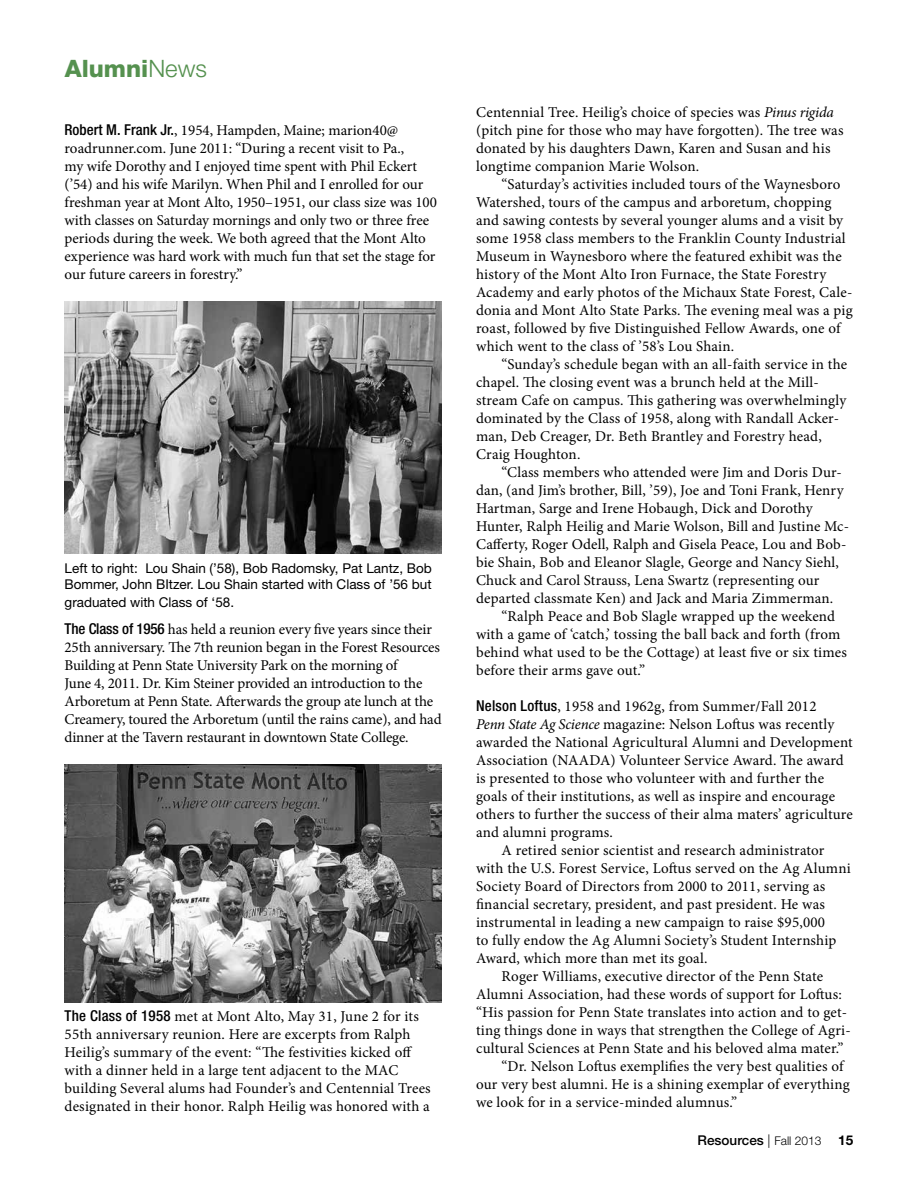
<style>
.page{position:relative;width:918px;height:1188px;background:#fff}
.page>*{position:absolute;margin:0;border:0;box-sizing:border-box;transform-origin:0 0}
.t1{font:800 24px "Helvetica Neue LT Std";color:#55914f}
.t2{font:15px/18px "Minion Pro";letter-spacing:.01em;color:#000}
.t3{font:15px/18px "Minion Pro";letter-spacing:-.01em;color:#000}
.t4{font:13.5px/16.2px "Helvetica Neue LT Std";color:#000}
.t5{font:500 13.5px "Helvetica Neue LT Std";color:#000}
.s1{font-weight:300}
.s2{font-family:"Helvetica Neue LT Std";font-weight:500;font-stretch:condensed}
.s3{font-style:italic}
.s4{font-weight:300;font-size:12px}
.s5{font-weight:700}
</style>
<div class="page">
<img style="left:65px;top:301px;width:376px;height:253px">
<img style="left:65px;top:765px;width:376px;height:237px">
<h1 class="t1" style="left:65px;top:55px;width:144px">Alumni<span class="s1">News</span></h1>
<p class="t2" style="left:65px;top:122px;width:374px"><span class="s2">Robert M. Frank Jr.</span>, 1954, Hampden, Maine; marion40@ roadrunner.com. June 2011: “During a recent visit to Pa.,<br>my wife Dorothy and I enjoyed time spent with Phil Eckert (’54) and his wife Marilyn. When Phil and I enrolled for our freshman year at Mont Alto, 1950–1951, our class size was 100 with classes on Saturday mornings and only two or three free periods during the week. We both agreed that the Mont Alto experience was hard work with much fun that set the stage for our future careers in forestry.”</p>
<p class="t4" style="left:65px;top:560px;width:369px">Left to right: Lou Shain (’58), Bob Radomsky, Pat Lantz, Bob<br>Bommer, John BItzer. Lou Shain started with Class of ’56 but</p>
<p class="t4" style="left:65px;top:594px;width:171px">graduated with Class of ‘58.</p>
<p class="t3" style="left:65px;top:620px;width:379px"><span class="s2">The Class of 1956</span> has held a reunion every five years since their 25th anniversary. The 7th reunion began in the Forest Resources Building at Penn State University Park on the morning of<br>June 4, 2011. Dr. Kim Steiner provided an introduction to the Arboretum at Penn State. Afterwards the group ate lunch at the Creamery, toured the Arboretum (until the rains came), and had dinner at the Tavern restaurant in downtown State College.</p>
<p class="t2" style="left:65px;top:1007px;width:368px"><span class="s2">The Class of 1958</span> met at Mont Alto, May 31, June 2 for its 55th anniversary reunion. Here are excerpts from Ralph Heilig’s summary of the event: “The festivities kicked off with a dinner held in a large tent adjacent to the MAC building Several alums had Founder’s and Centennial Trees designated in their honor. Ralph Heilig was honored with a</p>
<p class="t2" style="left:476px;top:104px;width:369px">Centennial Tree. Heilig’s choice of species was <span class="s3">Pinus rigida </span>(pitch pine for those who may have forgotten). The tree was donated by his daughters Dawn, Karen and Susan and his longtime companion Marie Wolson.</p>
<p class="t2" style="left:476px;top:176px;width:378px;text-indent:26px">“Saturday’s activities included tours of the Waynesboro Watershed, tours of the campus and arboretum, chopping and sawing contests by several younger alums and a visit by some 1958 class members to the Franklin County Industrial Museum in Waynesboro where the featured exhibit was the history of the Mont Alto Iron Furnace, the State Forestry Academy and early photos of the Michaux State Forest, Cale&shy;donia and Mont Alto State Parks. The evening meal was a pig roast, followed by five Distinguished Fellow Awards, one of which went to the class of ’58’s Lou Shain.</p>
<p class="t2" style="left:476px;top:356px;width:373px;text-indent:26px">“Sunday’s schedule began with an all-faith service in the chapel. The closing event was a brunch held at the Mill&shy;stream Cafe on campus. This gathering was overwhelmingly dominated by the Class of 1958, along with Randall Acker&shy;man, Deb Creager, Dr. Beth Brantley and Forestry head, Craig Houghton.</p>
<p class="t2" style="left:476px;top:464px;width:374px;text-indent:26px">“Class members who attended were Jim and Doris Dur&shy;dan, (and Jim’s brother, Bill, ’59), Joe and Toni Frank, Henry Hartman, Sarge and Irene Hobaugh, Dick and Dorothy Hunter, Ralph Heilig and Marie Wolson, Bill and Justine Mc-Cafferty, Roger Odell, Ralph and Gisela Peace, Lou and Bob&shy;bie Shain, Bob and Eleanor Slagle, George and Nancy Siehl, Chuck and Carol Strauss, Lena Swartz (representing our departed classmate Ken) and Jack and Maria Zimmerman.</p>
<p class="t2" style="left:476px;top:608px;width:372px;text-indent:26px">“Ralph Peace and Bob Slagle wrapped up the weekend with a game of ‘catch,’ tossing the ball back and forth (from behind what used to be the Cottage) at least five or six times before their arms gave out.”</p>
<p class="t2" style="left:476px;top:698px;width:342px"><span class="s2">Nelson Loftus</span>, 1958 and 1962g, from Summer/Fall 2012</p>
<p class="t2" style="left:476px;top:716px;width:360px"><span class="s3">Penn State Ag Science</span> magazine: Nelson Loftus was recently</p>
<p class="t2" style="left:476px;top:734px;width:378px">awarded the National Agricultural Alumni and Development</p>
<p class="t2" style="left:476px;top:752px;width:369px">Association (NAADA) Volunteer Service Award. The award</p>
<p class="t2" style="left:476px;top:770px;width:350px">is presented to those who volunteer with and further the</p>
<p class="t2" style="left:476px;top:788px;width:361px">goals of their institutions, as well as inspire and encourage</p>
<p class="t2" style="left:476px;top:806px;width:378px">others to further the success of their alma maters’ agriculture</p>
<p class="t2" style="left:476px;top:824px;width:138px">and alumni programs.</p>
<p class="t2" style="left:502px;top:842px;width:324px">A retired senior scientist and research administrator</p>
<p class="t2" style="left:476px;top:860px;width:376px">with the U.S. Forest Service, Loftus served on the Ag Alumni</p>
<p class="t2" style="left:476px;top:878px;width:351px">Society Board of Directors from 2000 to 2011, serving as</p>
<p class="t2" style="left:476px;top:896px;width:350px">financial secretary, president, and past president. He was</p>
<p class="t2" style="left:476px;top:914px;width:350px">instrumental in leading a new campaign to raise $95,000</p>
<p class="t2" style="left:476px;top:932px;width:362px">to fully endow the Ag Alumni Society’s Student Internship</p>
<p class="t2" style="left:476px;top:950px;width:233px">Award, which more than met its goal.</p>
<p class="t2" style="left:502px;top:968px;width:323px">Roger Williams, executive director of the Penn State</p>
<p class="t2" style="left:476px;top:986px;width:367px">Alumni Association, had these words of support for Loftus:</p>
<p class="t2" style="left:476px;top:1004px;width:373px">“His passion for Penn State translates into action and to get-</p>
<p class="t2" style="left:476px;top:1022px;width:376px">ting things done in ways that strengthen the College of Agri-</p>
<p class="t2" style="left:476px;top:1040px;width:369px">cultural Sciences at Penn State and his beloved alma mater.”</p>
<p class="t2" style="left:502px;top:1058px;width:343px">“Dr. Nelson Loftus exemplifies the very best qualities of</p>
<p class="t2" style="left:476px;top:1076px;width:375px">our very best alumni. He is a shining exemplar of everything</p>
<p class="t2" style="left:476px;top:1094px;width:263px">we look for in a service-minded alumnus.”</p>
<p class="t5" style="left:698px;top:1132px;width:157px">Resources <span class="s1">|</span> <span class="s4">Fall 2013</span> <span class="s5">15</span></p>
</div>
